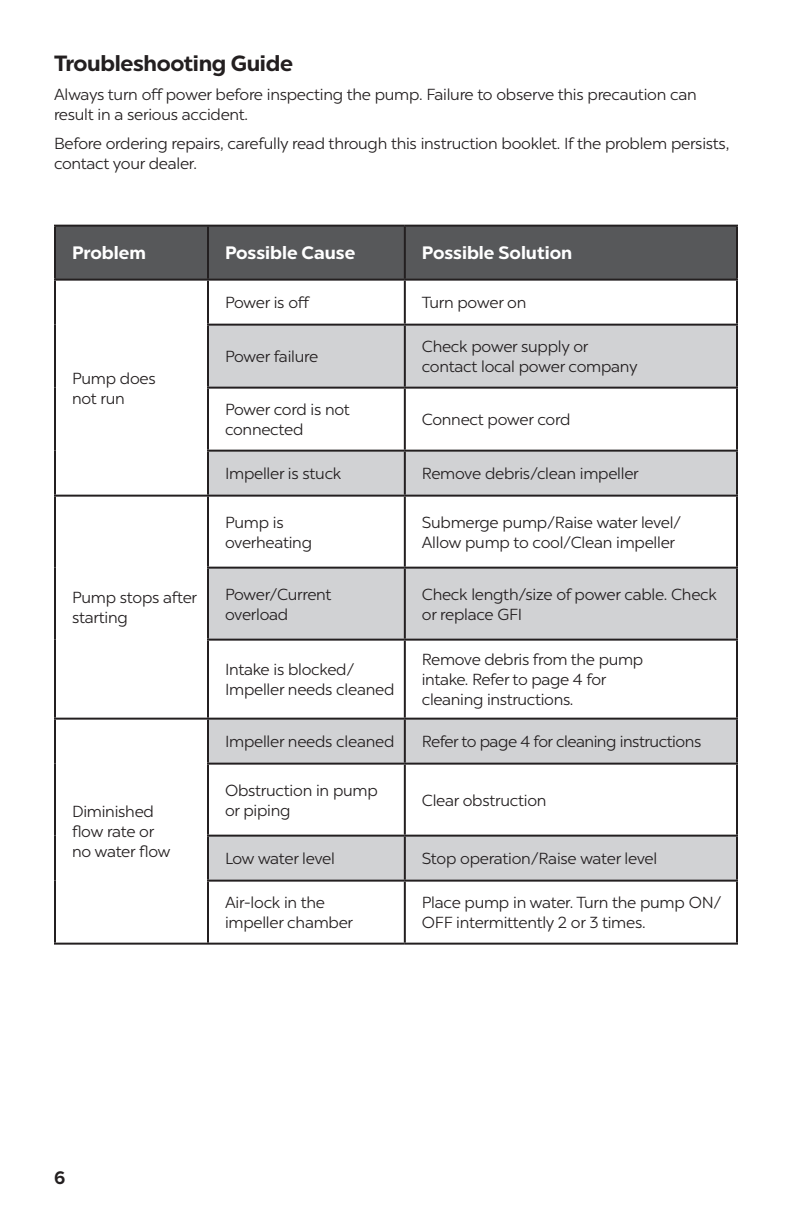
<style>
.page{position:relative;width:792px;height:1224px;background:#fff}
.page>*{position:absolute;margin:0;border:0;box-sizing:border-box;transform-origin:0 0}
.Paragraph_Style_2{font:700 22px "Chronica Pro";letter-spacing:-.015em;color:#231f20}
.t1{font:700 18px "Chronica Pro";color:#fff}
.Paragraph_Style_1{font:700 18px "Chronica Pro";color:#231f20}
.Paragraph_Style_2-2{font:16px/20px "Chronica Pro";letter-spacing:-.015em;color:#231f20}
</style>
<div class="page">
<div style="left:56px;top:227px;width:680px;height:52px;background:#57585a"></div>
<svg style="left:209px;top:326px;width:527px;height:554px"></svg>
<svg style="left:209px;top:882px;width:527px;height:61px"></svg>
<hr style="left:54px;top:225px;width:154px;height:2px;background:#231f20">
<hr style="left:54px;top:227px;width:2px;height:52px;background:#231f20">
<hr style="left:208px;top:225px;width:197px;height:2px;background:#231f20">
<hr style="left:207px;top:227px;width:2px;height:52px;background:#231f20">
<hr style="left:405px;top:225px;width:333px;height:2px;background:#231f20">
<hr style="left:404px;top:227px;width:2px;height:52px;background:#231f20">
<hr style="left:736px;top:227px;width:2px;height:52px;background:#231f20">
<hr style="left:54px;top:279px;width:154px;height:2px;background:#231f20">
<hr style="left:54px;top:281px;width:2px;height:44px;background:#231f20">
<hr style="left:208px;top:279px;width:197px;height:2px;background:#231f20">
<hr style="left:207px;top:281px;width:2px;height:43px;background:#231f20">
<hr style="left:405px;top:279px;width:333px;height:2px;background:#231f20">
<hr style="left:404px;top:281px;width:2px;height:43px;background:#231f20">
<hr style="left:736px;top:281px;width:2px;height:43px;background:#231f20">
<hr style="left:54px;top:325px;width:2px;height:63px;background:#231f20">
<hr style="left:207px;top:324px;width:198px;height:2px;background:#231f20">
<hr style="left:207px;top:326px;width:2px;height:61px;background:#231f20">
<hr style="left:405px;top:324px;width:333px;height:2px;background:#231f20">
<hr style="left:404px;top:326px;width:2px;height:61px;background:#231f20">
<hr style="left:736px;top:326px;width:2px;height:61px;background:#231f20">
<hr style="left:54px;top:388px;width:2px;height:63px;background:#231f20">
<hr style="left:207px;top:387px;width:198px;height:2px;background:#231f20">
<hr style="left:207px;top:389px;width:2px;height:61px;background:#231f20">
<hr style="left:405px;top:387px;width:333px;height:2px;background:#231f20">
<hr style="left:404px;top:389px;width:2px;height:61px;background:#231f20">
<hr style="left:736px;top:389px;width:2px;height:61px;background:#231f20">
<hr style="left:54px;top:451px;width:2px;height:44px;background:#231f20">
<hr style="left:207px;top:450px;width:198px;height:2px;background:#231f20">
<hr style="left:207px;top:452px;width:2px;height:43px;background:#231f20">
<hr style="left:405px;top:450px;width:333px;height:2px;background:#231f20">
<hr style="left:404px;top:452px;width:2px;height:43px;background:#231f20">
<hr style="left:736px;top:452px;width:2px;height:43px;background:#231f20">
<hr style="left:54px;top:495px;width:154px;height:2px;background:#231f20">
<hr style="left:54px;top:497px;width:2px;height:71px;background:#231f20">
<hr style="left:208px;top:495px;width:197px;height:2px;background:#231f20">
<hr style="left:207px;top:497px;width:2px;height:70px;background:#231f20">
<hr style="left:405px;top:495px;width:333px;height:2px;background:#231f20">
<hr style="left:404px;top:497px;width:2px;height:70px;background:#231f20">
<hr style="left:736px;top:497px;width:2px;height:70px;background:#231f20">
<hr style="left:54px;top:568px;width:2px;height:72px;background:#231f20">
<hr style="left:207px;top:567px;width:198px;height:2px;background:#231f20">
<hr style="left:207px;top:569px;width:2px;height:70px;background:#231f20">
<hr style="left:405px;top:567px;width:333px;height:2px;background:#231f20">
<hr style="left:404px;top:569px;width:2px;height:70px;background:#231f20">
<hr style="left:736px;top:569px;width:2px;height:70px;background:#231f20">
<hr style="left:54px;top:640px;width:2px;height:78px;background:#231f20">
<hr style="left:207px;top:639px;width:198px;height:2px;background:#231f20">
<hr style="left:207px;top:641px;width:2px;height:77px;background:#231f20">
<hr style="left:405px;top:639px;width:333px;height:2px;background:#231f20">
<hr style="left:404px;top:641px;width:2px;height:77px;background:#231f20">
<hr style="left:736px;top:641px;width:2px;height:77px;background:#231f20">
<hr style="left:54px;top:718px;width:154px;height:2px;background:#231f20">
<hr style="left:54px;top:720px;width:2px;height:44px;background:#231f20">
<hr style="left:208px;top:718px;width:197px;height:2px;background:#231f20">
<hr style="left:207px;top:720px;width:2px;height:43px;background:#231f20">
<hr style="left:405px;top:718px;width:333px;height:2px;background:#231f20">
<hr style="left:404px;top:720px;width:2px;height:43px;background:#231f20">
<hr style="left:736px;top:720px;width:2px;height:43px;background:#231f20">
<hr style="left:54px;top:764px;width:2px;height:72px;background:#231f20">
<hr style="left:207px;top:763px;width:198px;height:2px;background:#231f20">
<hr style="left:207px;top:765px;width:2px;height:70px;background:#231f20">
<hr style="left:405px;top:763px;width:333px;height:2px;background:#231f20">
<hr style="left:404px;top:765px;width:2px;height:70px;background:#231f20">
<hr style="left:736px;top:765px;width:2px;height:70px;background:#231f20">
<hr style="left:54px;top:836px;width:2px;height:45px;background:#231f20">
<hr style="left:207px;top:835px;width:198px;height:2px;background:#231f20">
<hr style="left:207px;top:837px;width:2px;height:43px;background:#231f20">
<hr style="left:405px;top:835px;width:333px;height:2px;background:#231f20">
<hr style="left:404px;top:837px;width:2px;height:43px;background:#231f20">
<hr style="left:736px;top:837px;width:2px;height:43px;background:#231f20">
<hr style="left:54px;top:881px;width:2px;height:62px;background:#231f20">
<hr style="left:207px;top:880px;width:198px;height:2px;background:#231f20">
<hr style="left:207px;top:882px;width:2px;height:61px;background:#231f20">
<hr style="left:405px;top:880px;width:333px;height:2px;background:#231f20">
<hr style="left:404px;top:882px;width:2px;height:61px;background:#231f20">
<hr style="left:736px;top:882px;width:2px;height:61px;background:#231f20">
<hr style="left:54px;top:943px;width:154px;height:2px;background:#231f20">
<hr style="left:208px;top:943px;width:197px;height:2px;background:#231f20">
<hr style="left:405px;top:943px;width:333px;height:2px;background:#231f20">
<p class="Paragraph_Style_2" style="left:54px;top:49px;width:240px">Troubleshooting Guide</p>
<p class="Paragraph_Style_2-2" style="left:54px;top:84px;width:644px">Always turn off power before inspecting the pump. Failure to observe this precaution can result in a serious accident.</p>
<p class="Paragraph_Style_2-2" style="left:54px;top:133px;width:677px">Before ordering repairs, carefully read through this instruction booklet. If the problem persists, contact your dealer.</p>
<p class="t1" style="left:72px;top:242px;width:75px">Problem</p>
<p class="t1" style="left:225px;top:242px;width:132px">Possible Cause</p>
<p class="t1" style="left:422px;top:242px;width:152px">Possible Solution</p>
<p class="Paragraph_Style_2-2" style="left:72px;top:368px;width:85px">Pump does not run</p>
<p class="Paragraph_Style_2-2" style="left:72px;top:588px;width:127px">Pump stops after starting</p>
<p class="Paragraph_Style_2-2" style="left:72px;top:802px;width:100px">Diminished flow rate or no water flow</p>
<p class="Paragraph_Style_2-2" style="left:225px;top:293px;width:87px">Power is off</p>
<p class="Paragraph_Style_2-2" style="left:422px;top:293px;width:106px">Turn power on</p>
<p class="Paragraph_Style_2-2" style="left:225px;top:347px;width:95px">Power failure</p>
<p class="Paragraph_Style_2-2" style="left:422px;top:337px;width:217px">Check power supply or contact local power company</p>
<p class="Paragraph_Style_2-2" style="left:225px;top:400px;width:126px">Power cord is not connected</p>
<p class="Paragraph_Style_2-2" style="left:422px;top:410px;width:150px">Connect power cord</p>
<p class="Paragraph_Style_2-2" style="left:225px;top:464px;width:118px">Impeller is stuck</p>
<p class="Paragraph_Style_2-2" style="left:422px;top:464px;width:218px">Remove debris/clean impeller</p>
<p class="Paragraph_Style_2-2" style="left:225px;top:512px;width:89px">Pump is overheating</p>
<p class="Paragraph_Style_2-2" style="left:422px;top:512px;width:261px">Submerge pump/Raise water level/<br>Allow pump to cool/Clean impeller</p>
<p class="Paragraph_Style_2-2" style="left:225px;top:584px;width:108px">Power/Current overload</p>
<p class="Paragraph_Style_2-2" style="left:422px;top:584px;width:297px">Check length/size of power cable. Check or replace GFI</p>
<p class="Paragraph_Style_2-2" style="left:225px;top:660px;width:171px">Intake is blocked/<br>Impeller needs cleaned</p>
<p class="Paragraph_Style_2-2" style="left:422px;top:650px;width:223px">Remove debris from the pump intake. Refer to page 4 for cleaning instructions.</p>
<p class="Paragraph_Style_2-2" style="left:225px;top:732px;width:171px">Impeller needs cleaned</p>
<p class="Paragraph_Style_2-2" style="left:422px;top:732px;width:281px">Refer to page 4 for cleaning instructions</p>
<p class="Paragraph_Style_2-2" style="left:225px;top:780px;width:154px">Obstruction in pump or piping</p>
<p class="Paragraph_Style_2-2" style="left:422px;top:790px;width:126px">Clear obstruction</p>
<p class="Paragraph_Style_2-2" style="left:225px;top:849px;width:111px">Low water level</p>
<p class="Paragraph_Style_2-2" style="left:422px;top:849px;width:237px">Stop operation/Raise water level</p>
<p class="Paragraph_Style_2-2" style="left:225px;top:893px;width:130px">Air-lock in the impeller chamber</p>
<p class="Paragraph_Style_2-2" style="left:422px;top:893px;width:301px">Place pump in water. Turn the pump ON/<br>OFF intermittently 2 or 3 times.</p>
<p class="Paragraph_Style_1" style="left:54px;top:1166px;width:13px">6</p>
</div>
